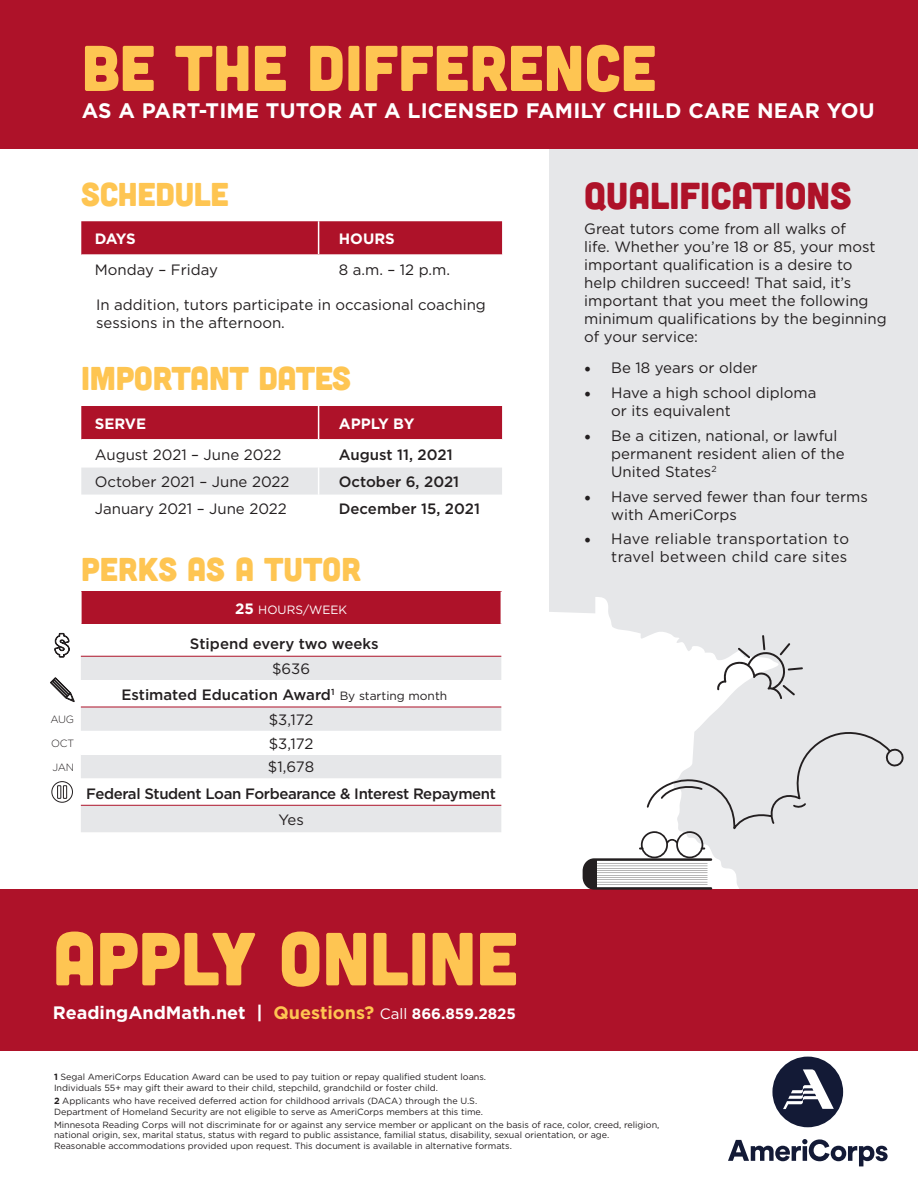
<style>
.page{position:relative;width:918px;height:1188px;background:#fff}
.page>*{position:absolute;margin:0;border:0;box-sizing:border-box;transform-origin:0 0}
.t1{font:75px "Cubano";color:#fec552}
.t2{font:64.5px "Cubano";color:#fec552}
.t3{font:37.5px "Cubano";color:#ae1229}
.t4{font:33px "Cubano";letter-spacing:-.01em;color:#fec552}
.t5{font:700 21px "Gotham";letter-spacing:.01em;color:#fff}
.t6{font:700 18px "Gotham";color:#fff}
.t7{font:15px/18px "Gotham";color:#231f20}
.t8{font:500 15px/26.1px "Gotham";letter-spacing:-.01em;color:#231f20}
.t9{font:15px/18px "Gotham";letter-spacing:.025em;color:#231f20;text-align:right}
.t10{font:700 15px "Gotham";color:#fff}
.t11{font:12px "Gotham";color:#fff}
.t12{font:300 10.5px "Gotham";letter-spacing:-.025em;color:#231f20}
.t13{font:9px/10.8px "Gotham";color:#231f20}
.s1{font-family:"Minion Pro";font-size:18px}
.s2{font-weight:700;font-size:15px}
.s3{font-weight:400}
.s4{font-weight:400;font-size:12px}
.s5{color:#fec552}
.s6{font-weight:400;font-size:15px}
.s7{font-size:15px}
.s8{font-weight:700}
</style>
<div class="page">
<div style="left:550px;top:141px;width:368px;height:810px;background:#e6e7e9"></div>
<div style="left:0;top:0;width:918px;height:148px;background:#ae1229"></div>
<svg style="left:549px;top:597px;width:178px;height:292px;fill:#fff"></svg>
<div style="left:0;top:889px;width:918px;height:162px;background:#ae1229"></div>
<svg style="left:81px;top:406px;width:421px;height:89px"></svg>
<div style="left:81px;top:221px;width:421px;height:34px;background:#ae1229"></div>
<svg style="left:772px;top:1057px;width:71px;height:70px"></svg>
<svg style="left:728px;top:1139px;width:160px;height:27px"></svg>
<div style="left:81px;top:591px;width:420px;height:33px;background:#ae1229"></div>
<svg style="left:81px;top:657px;width:420px;height:175px;fill:#e6e7e9"></svg>
<div style="left:81px;top:731px;width:420px;height:24px;background:#fff"></div>
<hr style="left:80px;top:591px;width:2px;height:33px;background:#fff">
<hr style="left:81px;top:656px;width:420px;height:1px;background:#ae1229">
<hr style="left:81px;top:707px;width:420px;height:1px;background:#ae1229">
<hr style="left:81px;top:805px;width:420px;height:1px;background:#ae1229">
<svg style="left:50px;top:677px;width:25px;height:25px"></svg>
<svg style="left:54px;top:633px;width:16px;height:24px"></svg>
<svg style="left:51px;top:781px;width:22px;height:22px"></svg>
<svg style="left:583px;top:724px;width:321px;height:166px"></svg>
<svg style="left:717px;top:635px;width:86px;height:64px"></svg>
<h2 class="t2" style="left:82px;top:27px;width:576px">BE THE DIFFERENCE</h2>
<h3 class="t5" style="left:82px;top:97px;width:795px">AS A PART-TIME TUTOR AT A LICENSED FAMILY CHILD CARE NEAR YOU</h3>
<h3 class="t4" style="left:81px;top:173px;width:149px">SCHEDULE</h3>
<h3 class="t3" style="left:584px;top:172px;width:269px">QUALIFICATIONS</h3>
<p class="t7" style="left:584px;top:219px;width:304px">Great tutors come from all walks of<br>life. Whether you’re 18 or 85, your most important qualification is a desire to help children succeed! That said, it’s important that you meet the following minimum qualifications by the beginning of your service:</p>
<h3 class="t7" style="left:584px;top:359px;width:175px"><span class="s1">•</span> Be 18 years or older</h3>
<h3 class="t7" style="left:611px;top:384px;width:207px;text-indent:-27px"><span class="s1">•</span> Have a high school diploma or its equivalent</h3>
<h3 class="t7" style="left:611px;top:426px;width:235px;text-indent:-27px"><span class="s1">•</span> Be a citizen, national, or lawful permanent resident alien of the<br>United States<sup>2</sup></h3>
<h3 class="t7" style="left:611px;top:487px;width:258px;text-indent:-27px"><span class="s1">•</span> Have served fewer than four terms with AmeriCorps</h3>
<h3 class="t9" style="left:584px;top:530px;width:266px"><span class="s1">•</span> Have reliable transportation to travel between child care sites</h3>
<h3 class="t10" style="left:95px;top:229px;width:42px">DAYS</h3>
<h3 class="t10" style="left:339px;top:229px;width:57px">HOURS</h3>
<h3 class="t7" style="left:95px;top:261px;width:125px">Monday – Friday</h3>
<h3 class="t7" style="left:339px;top:261px;width:113px">8 a.m. – 12 p.m.</h3>
<h3 class="t7" style="left:96px;top:295px;width:391px">In addition, tutors participate in occasional coaching sessions in the afternoon.</h3>
<h3 class="t4" style="left:81px;top:357px;width:271px">IMPORTANT DATES</h3>
<h3 class="t10" style="left:95px;top:414px;width:53px">SERVE</h3>
<h3 class="t10" style="left:339px;top:414px;width:77px">APPLY BY</h3>
<h3 class="t7" style="left:95px;top:445px;width:188px">August 2021 – June 2022</h3>
<h3 class="t8" style="left:339px;top:442px;width:115px">August 11, 2021</h3>
<h3 class="t7" style="left:95px;top:472px;width:196px">October 2021 – June 2022</h3>
<h3 class="t8" style="left:339px;top:469px;width:122px">October 6, 2021</h3>
<h3 class="t7" style="left:95px;top:499px;width:194px">January 2021 – June 2022</h3>
<h3 class="t8" style="left:339px;top:496px;width:143px">December 15, 2021</h3>
<h3 class="t4" style="left:81px;top:548px;width:281px">PERKS AS A TUTOR</h3>
<h3 class="t11" style="left:235px;top:602px;width:114px"><span class="s2">25</span> HOURS/WEEK</h3>
<h3 class="t8" style="left:190px;top:631px;width:190px">Stipend every two weeks</h3>
<h3 class="t8" style="left:121px;top:656px;width:327px;text-indent:151px"><span class="s3">$636<br></span>Estimated Education Award<sup>1</sup> <span class="s4">By starting month</span></h3>
<p class="t12" style="left:50px;top:713px;width:25px">AUG</p>
<h3 class="t7" style="left:269px;top:710px;width:46px">$3,172</h3>
<p class="t12" style="left:51px;top:736px;width:24px">OCT</p>
<h3 class="t7" style="left:269px;top:734px;width:46px">$3,172</h3>
<p class="t12" style="left:53px;top:760px;width:23px">JAN</p>
<h3 class="t7" style="left:268px;top:758px;width:48px">$1,678</h3>
<h3 class="t8" style="left:86px;top:780px;width:411px">Federal Student Loan Forbearance &amp; Interest Repayment</h3>
<h3 class="t7" style="left:278px;top:810px;width:27px">Yes</h3>
<h1 class="t1" style="left:53px;top:911px;width:467px">APPLY ONLINE</h1>
<h3 class="t6" style="left:53px;top:1001px;width:465px">ReadingAndMath.net | <span class="s5">Questions?</span> <span class="s6">Call</span> <span class="s7">866.859.2825</span></h3>
<p class="t13" style="left:54px;top:1071px;width:434px"><span class="s8">1</span> Segal AmeriCorps Education Award can be used to pay tuition or repay qualified student loans.<br>Individuals 55+ may gift their award to their child, stepchild, grandchild or foster child.</p>
<p class="t13" style="left:54px;top:1095px;width:431px"><span class="s8">2</span> Applicants who have received deferred action for childhood arrivals (DACA) through the U.S.<br>Department of Homeland Security are not eligible to serve as AmeriCorps members at this time.</p>
<p class="t13" style="left:54px;top:1119px;width:607px">Minnesota Reading Corps will not discriminate for or against any service member or applicant on the basis of race, color, creed, religion, national origin, sex, marital status, status with regard to public assistance, familial status, disability, sexual orientation, or age.<br>Reasonable accommodations provided upon request. This document is available in alternative formats.</p>
</div>
